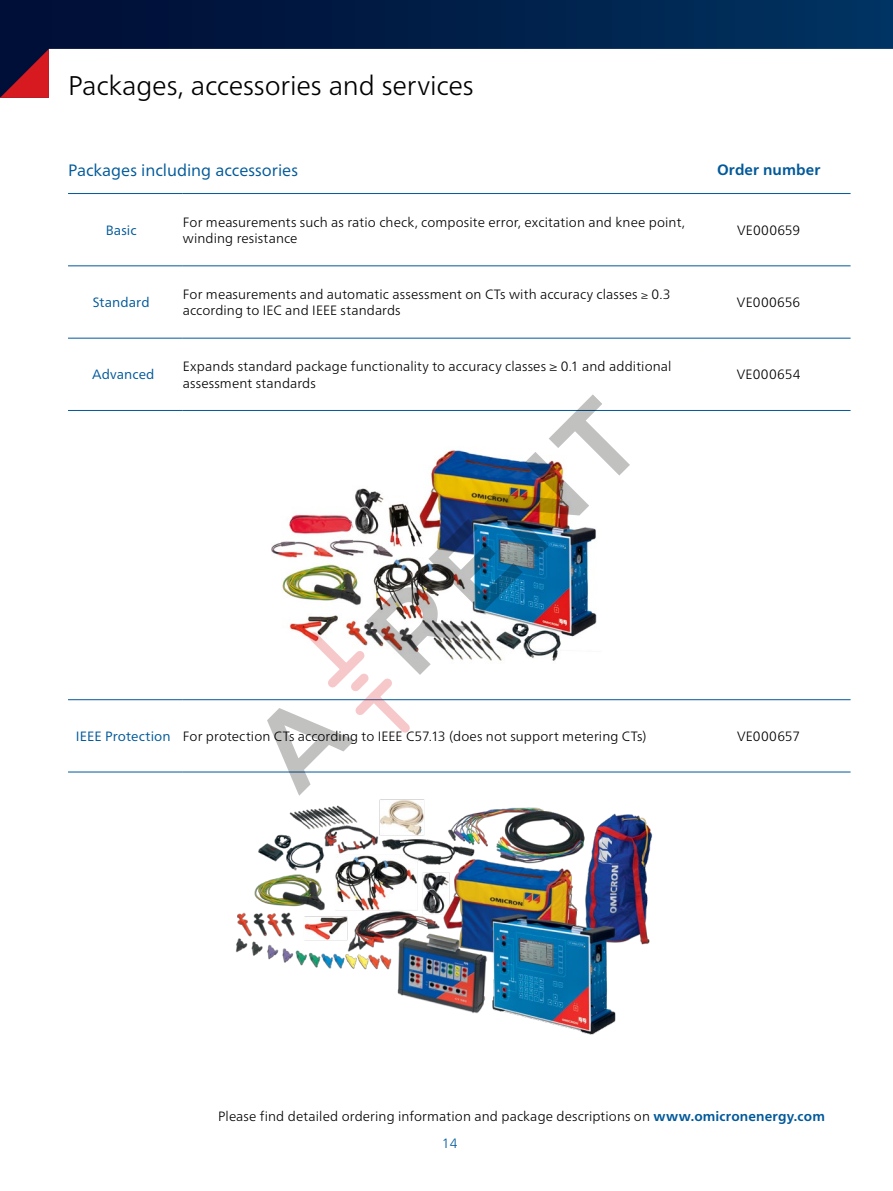
<style>
.page{position:relative;width:893px;height:1191px;background:#fff}
.page>*{position:absolute;margin:0;border:0;box-sizing:border-box;transform-origin:0 0}
.t1{font:300 27px "Frutiger Neue LTW1 G";letter-spacing:-.005em;color:#000}
.t2{font:16.5px "Frutiger Neue LTW1 G";color:#00599a}
.t3{font:700 15px "Frutiger Neue LTW1 G";letter-spacing:.005em;color:#00599a}
.t4{font:300 13.5px/16.2px "Frutiger Neue LTW1 G";letter-spacing:.01em;color:#000}
.t5{font:13.5px "Frutiger Neue LTW1 G";letter-spacing:.005em;color:#00599a}
.t6{font:300 13.5px "Frutiger Neue LTW1 G";color:#00599a}
.s1{font-size:12px}
.s2{font-weight:400;color:#00599a}
.s3{font-weight:700;color:#00599a}
</style>
<div class="page">
<svg style="left:0;top:0;width:893px;height:49px;background:#001f49"></svg>
<svg style="left:0;top:49px;width:49px;height:49px;background:#6b142c"></svg>
<hr style="left:68px;top:193px;width:115px;height:1px;background:#00599a">
<hr style="left:183px;top:193px;width:508px;height:1px;background:#00599a">
<hr style="left:691px;top:193px;width:159px;height:1px;background:#00599a">
<hr style="left:68px;top:265px;width:115px;height:1px;background:#00599a">
<hr style="left:183px;top:265px;width:508px;height:1px;background:#00599a">
<hr style="left:691px;top:265px;width:159px;height:1px;background:#00599a">
<hr style="left:68px;top:338px;width:115px;height:1px;background:#00599a">
<hr style="left:183px;top:338px;width:508px;height:1px;background:#00599a">
<hr style="left:691px;top:338px;width:159px;height:1px;background:#00599a">
<hr style="left:68px;top:410px;width:115px;height:1px;background:#00599a">
<hr style="left:183px;top:410px;width:508px;height:1px;background:#00599a">
<hr style="left:691px;top:410px;width:159px;height:1px;background:#00599a">
<hr style="left:68px;top:699px;width:115px;height:1px;background:#00599a">
<hr style="left:183px;top:699px;width:508px;height:1px;background:#00599a">
<hr style="left:691px;top:699px;width:159px;height:1px;background:#00599a">
<hr style="left:68px;top:771px;width:115px;height:1px;background:#00599a">
<hr style="left:183px;top:771px;width:508px;height:1px;background:#00599a">
<hr style="left:691px;top:771px;width:159px;height:1px;background:#00599a">
<img style="left:236px;top:799px;width:417px;height:236px">
<img style="left:267px;top:394px;width:363px;height:402px">
<h1 class="t1" style="left:68px;top:69px;width:407px">Packages, accessories and services</h1>
<p class="t2" style="left:68px;top:160px;width:231px">Packages including accessories</p>
<p class="t3" style="left:717px;top:161px;width:105px">Order number</p>
<p class="t5" style="left:106px;top:222px;width:32px">Basic</p>
<p class="t4" style="left:183px;top:214px;width:504px">For measurements such as ratio check, composite error, excitation and knee point, winding resistance</p>
<p class="t4" style="left:737px;top:222px;width:65px">VE000659</p>
<p class="t5" style="left:93px;top:294px;width:58px">Standard</p>
<p class="t4" style="left:183px;top:286px;width:489px">For measurements and automatic assessment on CTs with accuracy classes <span class="s1">≥</span> 0.3 according to IEC and IEEE standards</p>
<p class="t4" style="left:737px;top:294px;width:65px">VE000656</p>
<p class="t5" style="left:92px;top:366px;width:64px">Advanced</p>
<p class="t4" style="left:183px;top:358px;width:490px">Expands standard package functionality to accuracy classes ≥ 0.1 and additional assessment standards</p>
<p class="t4" style="left:737px;top:366px;width:65px">VE000654</p>
<p class="t4" style="left:76px;top:728px;width:572px"><span class="s2">IEEE Protection</span> For protection CTs according to IEEE C57.13 (does not support metering CTs)</p>
<p class="t4" style="left:737px;top:728px;width:65px">VE000657</p>
<p class="t4" style="left:218px;top:1108px;width:608px">Please find detailed ordering information and package descriptions on <span class="s3">www.omicronenergy.com</span></p>
<p class="t6" style="left:442px;top:1135px;width:17px">14</p>
</div>
